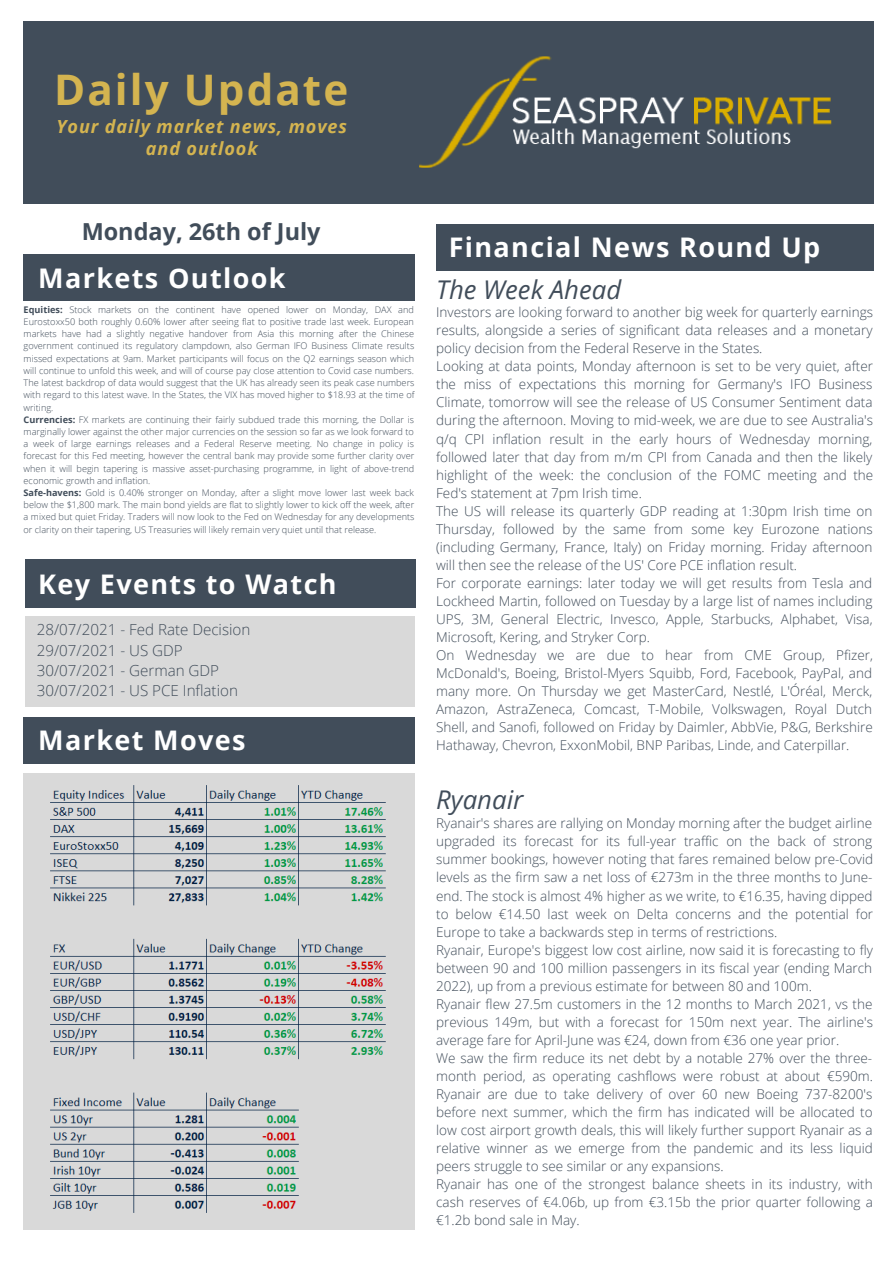
<style>
.page{position:relative;width:894px;height:1264px;background:#fff}
.page>*{position:absolute;margin:0;border:0;box-sizing:border-box;transform-origin:0 0}
.t1{font:700 42.15px "Open Sans";letter-spacing:.05em;color:#d4b450}
.t2{font:700 27px "Open Sans";letter-spacing:.05em;color:#fff}
.t3{font:italic 25.8px "Open Sans";color:#414d5a}
.t4{font:700 23.4px "Open Sans";color:#414d5a}
.t5{font:italic 700 18px/22px "Open Sans";letter-spacing:.05em;color:#d4b450;text-align:center}
.t6{font:300 15.15px "Open Sans";color:#414d5a}
.t7{font:300 13.5px/18px "Open Sans";color:#414d5a;text-align:justify}
.t8{font:300 9.15px/12.1px "Open Sans";color:#414d5a;text-align:justify}
.s1{font-weight:700}
</style>
<div class="page">
<div style="left:24px;top:21px;width:849px;height:182px;background:#414d5a"></div>
<div style="left:24px;top:254px;width:390px;height:46px;background:#414d5a"></div>
<div style="left:24px;top:717px;width:390px;height:46px;background:#414d5a"></div>
<div style="left:436px;top:224px;width:437px;height:46px;background:#414d5a"></div>
<div style="left:25px;top:616px;width:389px;height:90px;background:#d9d9d9"></div>
<div style="left:25px;top:559px;width:390px;height:49px;background:#414d5a"></div>
<img style="left:419px;top:56px;width:413px;height:112px">
<img style="left:24px;top:773px;width:390px;height:456px">
<p class="t1" style="left:54px;top:60px;width:295px">Daily Update</p>
<p class="t5" style="left:56px;top:115px;width:292px">Your daily market news, moves and outlook</p>
<p class="t4" style="left:82px;top:215px;width:240px">Monday, 26th of July</p>
<p class="t2" style="left:38px;top:259px;width:249px">Markets Outlook</p>
<p class="t8" style="left:24px;top:303px;width:392px"><span class="s1">Equities:</span> Stock markets on the continent have opened lower on Monday, DAX and Eurostoxx50 both roughly 0.60% lower after seeing flat to positive trade last week. European markets have had a slightly negative handover from Asia this morning after the Chinese government continued its regulatory clampdown, also German IFO Business Climate results missed expectations at 9am. Market participants will focus on the Q2 earnings season which will continue to unfold this week, and will of course pay close attention to Covid case numbers.<br>The latest backdrop of data would suggest that the UK has already seen its peak case numbers with regard to this latest wave. In the States, the VIX has moved higher to $18.93 at the time of writing.</p>
<p class="t8" style="left:24px;top:413px;width:392px"><span class="s1">Currencies:</span> FX markets are continuing their fairly subdued trade this morning, the Dollar is marginally lower against the other major currencies on the session so far as we look forward to a week of large earnings releases and a Federal Reserve meeting. No change in policy is forecast for this Fed meeting, however the central bank may provide some further clarity over when it will begin tapering is massive asset-purchasing programme, in light of above-trend economic growth and inflation.</p>
<p class="t8" style="left:24px;top:486px;width:392px"><span class="s1">Safe-havens:</span> Gold is 0.40% stronger on Monday, after a slight move lower last week back below the $1,800 mark. The main bond yields are flat to slightly lower to kick off the week, after a mixed but quiet Friday. Traders will now look to the Fed on Wednesday for any developments or clarity on their tapering, US Treasuries will likely remain very quiet until that release.</p>
<p class="t2" style="left:38px;top:565px;width:300px">Key Events to Watch</p>
<p class="t6" style="left:37px;top:619px;width:215px">28/07/2021 - Fed Rate Decision</p>
<p class="t6" style="left:37px;top:639px;width:147px">29/07/2021 - US GDP</p>
<p class="t6" style="left:37px;top:659px;width:184px">30/07/2021 - German GDP</p>
<p class="t6" style="left:37px;top:680px;width:202px">30/07/2021 - US PCE Inflation</p>
<p class="t2" style="left:38px;top:721px;width:209px">Market Moves</p>
<p class="t2" style="left:448px;top:228px;width:373px">Financial News Round Up</p>
<p class="t3" style="left:436px;top:271px;width:186px">The Week Ahead</p>
<p class="t7" style="left:436px;top:303px;width:438px">Investors are looking forward to another big week for quarterly earnings results, alongside a series of significant data releases and a monetary policy decision from the Federal Reserve in the States.</p>
<p class="t7" style="left:436px;top:357px;width:438px">Looking at data points, Monday afternoon is set to be very quiet, after the miss of expectations this morning for Germany's IFO Business Climate, tomorrow will see the release of US Consumer Sentiment data during the afternoon. Moving to mid-week, we are due to see Australia's q/q CPI inflation result in the early hours of Wednesday morning, followed later that day from m/m CPI from Canada and then the likely highlight of the week: the conclusion of the FOMC meeting and the Fed's statement at 7pm Irish time.</p>
<p class="t7" style="left:436px;top:501px;width:438px">The US will release its quarterly GDP reading at 1:30pm Irish time on Thursday, followed by the same from some key Eurozone nations (including Germany, France, Italy) on Friday morning. Friday afternoon will then see the release of the US' Core PCE inflation result.</p>
<p class="t7" style="left:436px;top:573px;width:438px">For corporate earnings: later today we will get results from Tesla and Lockheed Martin, followed on Tuesday by a large list of names including UPS, 3M, General Electric, Invesco, Apple, Starbucks, Alphabet, Visa, Microsoft, Kering, and Stryker Corp.</p>
<p class="t7" style="left:436px;top:645px;width:438px">On Wednesday we are due to hear from CME Group, Pfizer, McDonald's, Boeing, Bristol-Myers Squibb, Ford, Facebook, PayPal, and many more. On Thursday we get MasterCard, Nestlé, L'Óréal, Merck, Amazon, AstraZeneca, Comcast, T-Mobile, Volkswagen, Royal Dutch Shell, and Sanofi, followed on Friday by Daimler, AbbVie, P&amp;G, Berkshire Hathaway, Chevron, ExxonMobil, BNP Paribas, Linde, and Caterpillar.</p>
<p class="t3" style="left:436px;top:781px;width:89px">Ryanair</p>
<p class="t7" style="left:436px;top:814px;width:438px">Ryanair's shares are rallying on Monday morning after the budget airline upgraded its forecast for its full-year traffic on the back of strong summer bookings, however noting that fares remained below pre-Covid levels as the firm saw a net loss of €273m in the three months to June&shy;end. The stock is almost 4% higher as we write, to €16.35, having dipped to below €14.50 last week on Delta concerns and the potential for Europe to take a backwards step in terms of restrictions.</p>
<p class="t7" style="left:436px;top:940px;width:438px">Ryanair, Europe's biggest low cost airline, now said it is forecasting to fly between 90 and 100 million passengers in its fiscal year (ending March 2022), up from a previous estimate for between 80 and 100m.</p>
<p class="t7" style="left:436px;top:994px;width:438px">Ryanair flew 27.5m customers in the 12 months to March 2021, vs the previous 149m, but with a forecast for 150m next year. The airline's average fare for April-June was €24, down from €36 one year prior.</p>
<p class="t7" style="left:436px;top:1048px;width:438px">We saw the firm reduce its net debt by a notable 27% over the three&shy;month period, as operating cashflows were robust at about €590m.<br>Ryanair are due to take delivery of over 60 new Boeing 737-8200's before next summer, which the firm has indicated will be allocated to low cost airport growth deals, this will likely further support Ryanair as a relative winner as we emerge from the pandemic and its less liquid peers struggle to see similar or any expansions.</p>
<p class="t7" style="left:436px;top:1174px;width:438px">Ryanair has one of the strongest balance sheets in its industry, with cash reserves of €4.06b, up from €3.15b the prior quarter following a €1.2b bond sale in May.</p>
</div>
